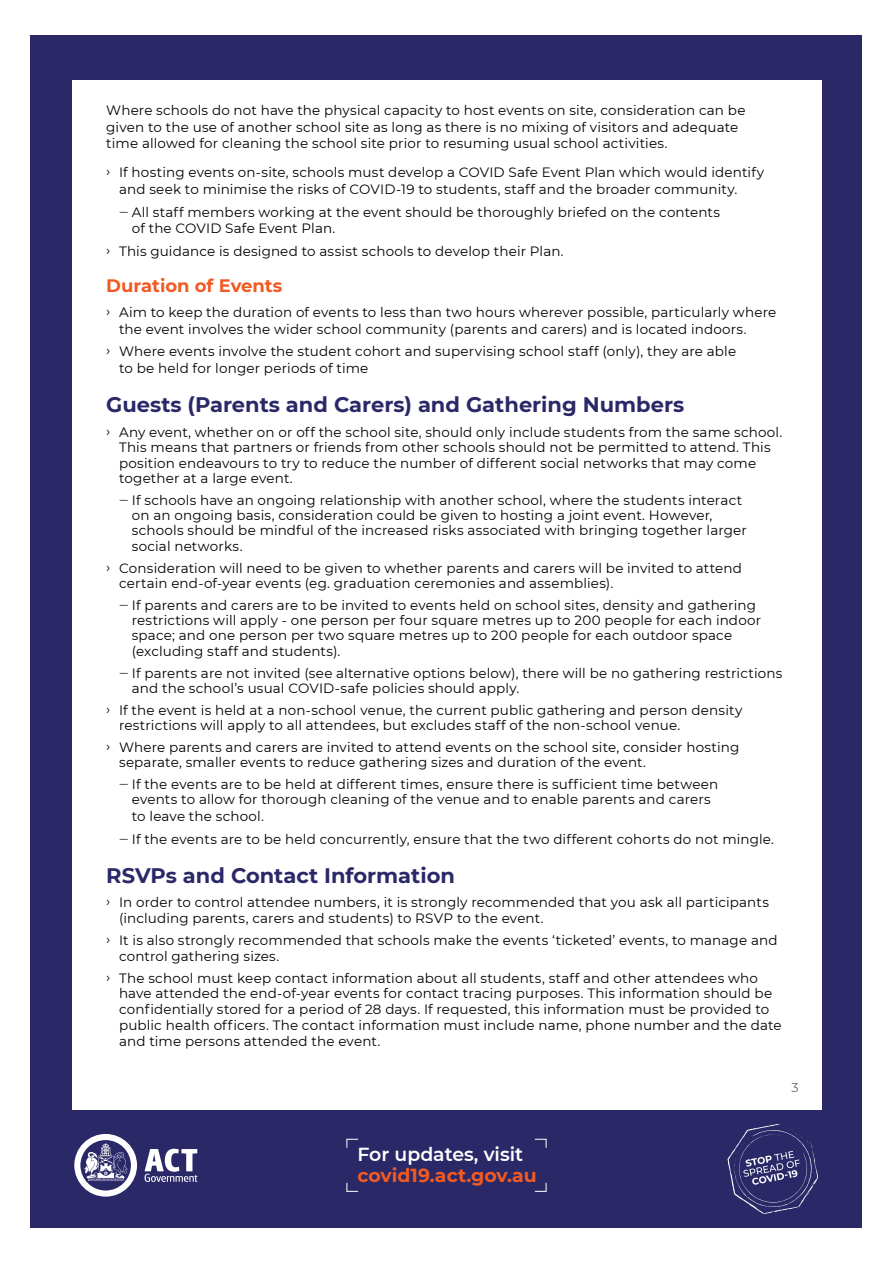
<style>
.page{position:relative;width:893px;height:1263px;background:#fff}
.page>*{position:absolute;margin:0;border:0;box-sizing:border-box;transform-origin:0 0}
.Head_2{font:700 21px "Montserrat";color:#2b2868}
.t1{font:700 18.9px "Montserrat";color:#f15a22}
.t2{font:600 18.9px "Montserrat";color:#fff}
.head_3{font:700 18px "Montserrat";color:#f15a22}
.Bodytext{font:13.5px/15.3px "Montserrat";letter-spacing:.01em;color:#000}
.t3{font:300 12.75px "Montserrat";color:#343741}
</style>
<div class="page">
<div style="left:31px;top:35px;width:831px;height:1193px;background:#2b2868"></div>
<div style="left:72px;top:80px;width:749px;height:1030px;background:#fff"></div>
<svg style="left:346px;top:1138px;width:13px;height:10px"></svg>
<svg style="left:534px;top:1182px;width:13px;height:10px"></svg>
<svg style="left:534px;top:1138px;width:13px;height:10px"></svg>
<svg style="left:346px;top:1182px;width:13px;height:10px"></svg>
<svg style="left:74px;top:1134px;width:63px;height:62px"></svg>
<svg style="left:145px;top:1149px;width:52px;height:33px"></svg>
<svg style="left:727px;top:1124px;width:91px;height:90px"></svg>
<p class="Bodytext" style="left:106px;top:102px;width:641px;line-height:16.5px">Where schools do not have the physical capacity to host events on site, consideration can be given to the use of another school site as long as there is no mixing of visitors and adequate time allowed for cleaning the school site prior to resuming usual school activities.</p>
<p class="Bodytext" style="left:119px;top:164px;width:647px;line-height:16.5px;text-indent:-13px">ځ If hosting events on-site, schools must develop a COVID Safe Event Plan which would identify and seek to minimise the risks of COVID-19 to students, staff and the broader community.</p>
<p class="Bodytext" style="left:132px;top:203px;width:590px;line-height:16.5px;text-indent:-13px">‒ All staff members working at the event should be thoroughly briefed on the contents of the COVID Safe Event Plan.</p>
<p class="Bodytext" style="left:106px;top:243px;width:459px">ځ This guidance is designed to assist schools to develop their Plan.</p>
<p class="head_3" style="left:106px;top:273px;width:178px">Duration of Events</p>
<p class="Bodytext" style="left:119px;top:303px;width:659px;line-height:16.5px;text-indent:-13px">ځ Aim to keep the duration of events to less than two hours wherever possible, particularly where the event involves the wider school community (parents and carers) and is located indoors.</p>
<p class="Bodytext" style="left:119px;top:343px;width:619px;line-height:16.5px;text-indent:-13px">ځ Where events involve the student cohort and supervising school staff (only), they are able to be held for longer periods of time</p>
<p class="Head_2" style="left:106px;top:389px;width:579px">Guests (Parents and Carers) and Gathering Numbers</p>
<p class="Bodytext" style="left:119px;top:424px;width:665px;text-indent:-13px">ځ Any event, whether on or off the school site, should only include students from the same school.<br>This means that partners or friends from other schools should not be permitted to attend. This position endeavours to try to reduce the number of different social networks that may come together at a large event.</p>
<p class="Bodytext" style="left:132px;top:492px;width:617px;text-indent:-13px">‒ If schools have an ongoing relationship with another school, where the students interact on an ongoing basis, consideration could be given to hosting a joint event. However, schools should be mindful of the increased risks associated with bringing together larger social networks.</p>
<p class="Bodytext" style="left:119px;top:560px;width:624px;text-indent:-13px">ځ Consideration will need to be given to whether parents and carers will be invited to attend certain end-of-year events (eg. graduation ceremonies and assemblies).</p>
<p class="Bodytext" style="left:132px;top:597px;width:631px;text-indent:-13px">‒ If parents and carers are to be invited to events held on school sites, density and gathering restrictions will apply - one person per four square metres up to 200 people for each indoor space; and one person per two square metres up to 200 people for each outdoor space (excluding staff and students).</p>
<p class="Bodytext" style="left:132px;top:665px;width:652px;text-indent:-13px">‒ If parents are not invited (see alternative options below), there will be no gathering restrictions and the school’s usual COVID-safe policies should apply.</p>
<p class="Bodytext" style="left:119px;top:702px;width:625px;text-indent:-13px">ځ If the event is held at a non-school venue, the current public gathering and person density restrictions will apply to all attendees, but excludes staff of the non-school venue.</p>
<p class="Bodytext" style="left:119px;top:739px;width:622px;text-indent:-13px">ځ Where parents and carers are invited to attend events on the school site, consider hosting separate, smaller events to reduce gathering sizes and duration of the event.</p>
<p class="Bodytext" style="left:132px;top:776px;width:588px;line-height:15.9px;text-indent:-13px">‒ If the events are to be held at different times, ensure there is sufficient time between events to allow for thorough cleaning of the venue and to enable parents and carers to leave the school.</p>
<p class="Bodytext" style="left:119px;top:831px;width:656px">‒ If the events are to be held concurrently, ensure that the two different cohorts do not mingle.</p>
<p class="Head_2" style="left:106px;top:860px;width:350px">RSVPs and Contact Information</p>
<p class="Bodytext" style="left:119px;top:894px;width:651px;line-height:15.8px;text-indent:-13px">ځ In order to control attendee numbers, it is strongly recommended that you ask all participants (including parents, carers and students) to RSVP to the event.</p>
<p class="Bodytext" style="left:119px;top:932px;width:660px;line-height:15.8px;text-indent:-13px">ځ It is also strongly recommended that schools make the events ‘ticketed’ events, to manage and control gathering sizes.</p>
<p class="Bodytext" style="left:119px;top:969px;width:664px;line-height:15.8px;text-indent:-13px">ځ The school must keep contact information about all students, staff and other attendees who have attended the end-of-year events for contact tracing purposes. This information should be confidentially stored for a period of 28 days. If requested, this information must be provided to public health officers. The contact information must include name, phone number and the date and time persons attended the event.</p>
<p class="t3" style="left:792px;top:1079px;width:9px">3</p>
<h2 class="t2" style="left:357px;top:1141px;width:167px">For updates, visit</h2>
<h2 class="t1" style="left:357px;top:1162px;width:181px">covid19.act.gov.au</h2>
</div>
